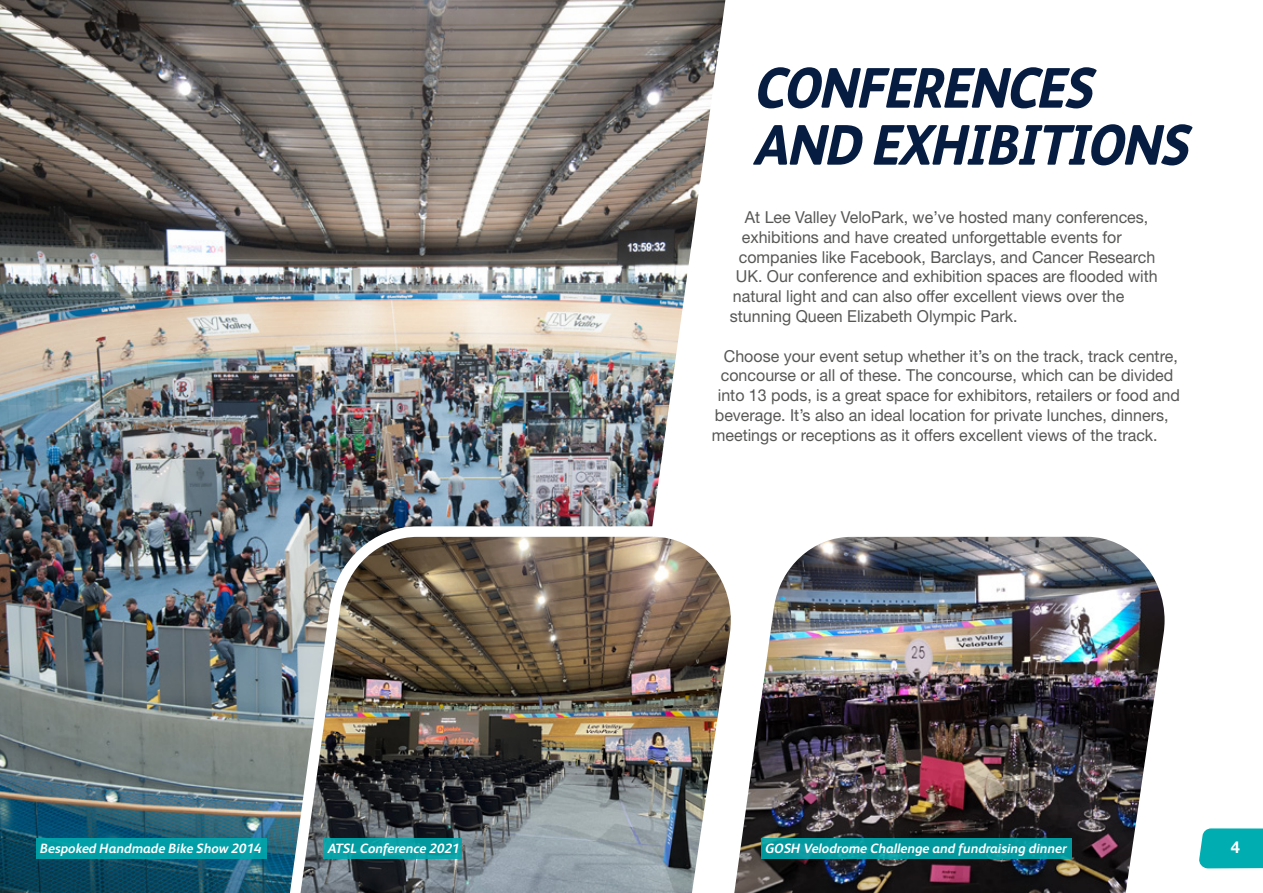
<style>
.page{position:relative;width:1263px;height:893px;background:#fff}
.page>*{position:absolute;margin:0;border:0;box-sizing:border-box;transform-origin:0 0}
.t1{font:italic 800 57px/57px "FS Albert";color:#061d41;scale:.9 1}
.t2{font:16.5px "Helvetica Neue LT Std";color:#575756}
.t3{font:700 16.5px "Helvetica Neue LT Pro";color:#fff}
.t4{font:italic 700 13.5px "FS Albert";color:#fff}
</style>
<div class="page">
<img style="left:0;top:0;width:219px;height:893px">
<img style="left:748px;top:536px;width:417px;height:357px">
<img style="left:219px;top:0;width:529px;height:893px">
<svg style="left:1199px;top:828px;width:64px;height:40px"></svg>
<div style="left:324px;top:838px;width:138px;height:21px;background:#089fa5"></div>
<div style="left:36px;top:838px;width:230px;height:21px;background:#009fa8"></div>
<div style="left:761px;top:838px;width:310px;height:21px;background:linear-gradient(to right,#069aa0,#039aa0)"></div>
<h1 class="t1" style="left:753px;top:57px;width:503px">CONFERENCES<br>AND EXHIBITIONS</h1>
<p class="t2" style="left:745px;top:207px;width:405px">At Lee Valley VeloPark, we’ve hosted many conferences,</p>
<p class="t2" style="left:742px;top:227px;width:381px">exhibitions and have created unforgettable events for</p>
<p class="t2" style="left:739px;top:247px;width:418px">companies like Facebook, Barclays, and Cancer Research</p>
<p class="t2" style="left:736px;top:267px;width:423px">UK. Our conference and exhibition spaces are flooded with</p>
<p class="t2" style="left:733px;top:287px;width:393px">natural light and can also offer excellent views over the</p>
<p class="t2" style="left:730px;top:306px;width:289px">stunning Queen Elizabeth Olympic Park.</p>
<p class="t2" style="left:724px;top:346px;width:455px">Choose your event setup whether it’s on the track, track centre,</p>
<p class="t2" style="left:721px;top:366px;width:454px">concourse or all of these. The concourse, which can be divided</p>
<p class="t2" style="left:718px;top:386px;width:464px">into 13 pods, is a great space for exhibitors, retailers or food and</p>
<p class="t2" style="left:715px;top:405px;width:455px">beverage. It’s also an ideal location for private lunches, dinners,</p>
<p class="t2" style="left:712px;top:425px;width:447px">meetings or receptions as it offers excellent views of the track.</p>
<p class="t4" style="left:40px;top:839px;width:223px">Bespoked Handmade Bike Show 2014</p>
<p class="t4" style="left:328px;top:839px;width:133px">ATSL Conference 2021</p>
<p class="t4" style="left:765px;top:839px;width:303px">GOSH Velodrome Challenge and fundraising dinner</p>
<p class="t3" style="left:1231px;top:837px;width:11px">4</p>
</div>
